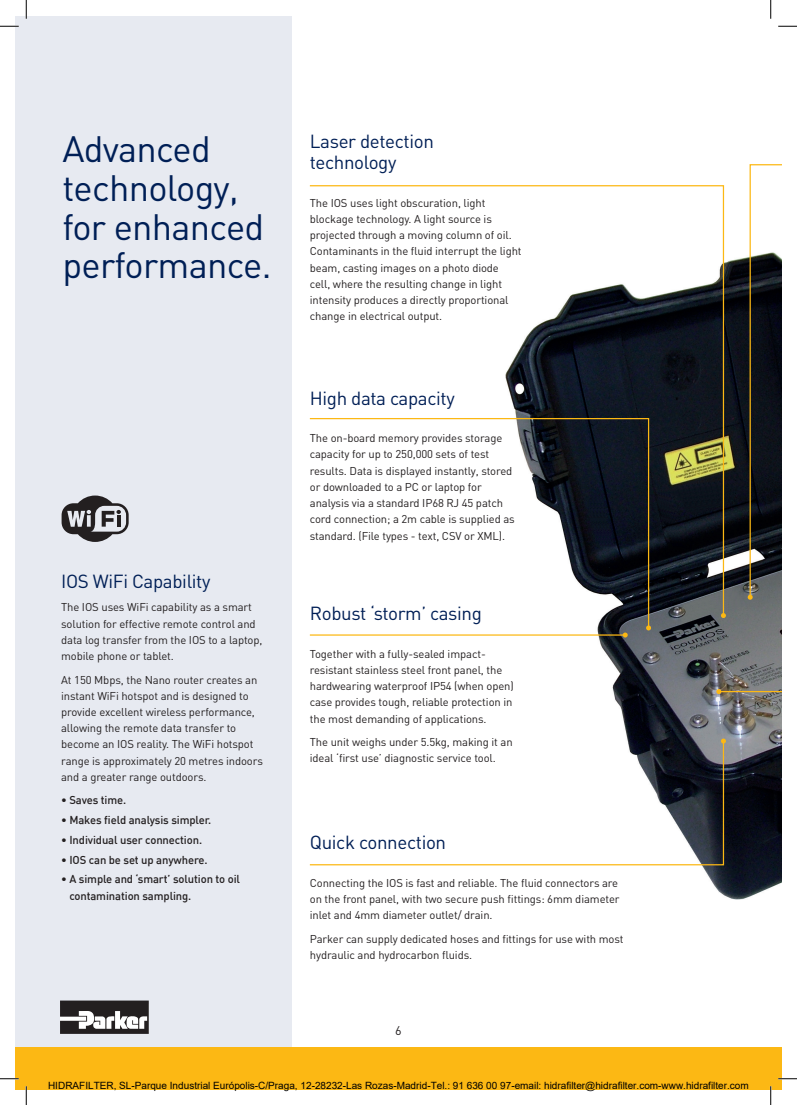
<style>
.page{position:relative;width:797px;height:1105px;background:#fff}
.page>*{position:absolute;margin:0;border:0;box-sizing:border-box;transform-origin:0 0}
.t1{font:36.25px/38.8px "DIN";letter-spacing:-.02em;color:#001f56}
.t2{font:18.75px/21.2px "DIN";letter-spacing:-.02em;color:#001f56}
.t3{font:12.5px "DIN";color:#231f20}
.t4{font:11.25px/16.2px "DIN";letter-spacing:-.01em;color:#231f20}
.t5{font:500 11.25px/16.2px "DIN";letter-spacing:-.01em;color:#231f20}
.t6{font:10px "Arial";color:#000}
</style>
<div class="page">
<div style="left:16px;top:16px;width:276px;height:1045px;background:#e7eaf1"></div>
<img style="left:597px;top:617px;width:184px;height:283px">
<svg style="left:62px;top:495px;width:67px;height:47px"></svg>
<div style="left:16px;top:1047px;width:754px;height:42px;background:#fcb814"></div>
<div style="left:770px;top:1047px;width:11px;height:42px;background:#fcb814"></div>
<svg style="left:309px;top:185px;width:407px;height:432px"></svg>
<svg style="left:716px;top:164px;width:65px;height:530px"></svg>
<svg style="left:309px;top:417px;width:341px;height:212px"></svg>
<svg style="left:646px;top:625px;width:5px;height:5px"></svg>
<hr style="left:310px;top:634px;width:315px;height:2px;background:#fcb814">
<svg style="left:622px;top:632px;width:5px;height:5px"></svg>
<svg style="left:309px;top:740px;width:415px;height:126px"></svg>
<svg style="left:721px;top:738px;width:5px;height:5px"></svg>
<svg style="left:60px;top:1000px;width:89px;height:34px;background:#646162"></svg>
<svg style="left:0;top:25px;width:19px;height:2px"></svg>
<svg style="left:778px;top:25px;width:19px;height:2px"></svg>
<svg style="left:0;top:1078px;width:19px;height:1px"></svg>
<svg style="left:778px;top:1078px;width:19px;height:1px"></svg>
<svg style="left:25px;top:0;width:2px;height:19px"></svg>
<svg style="left:25px;top:1086px;width:2px;height:19px"></svg>
<svg style="left:770px;top:0;width:1px;height:19px"></svg>
<svg style="left:770px;top:1086px;width:1px;height:19px"></svg>
<h1 class="t1" style="left:62px;top:129px;width:210px">Advanced technology, for enhanced performance.</h1>
<h2 class="t2" style="left:61px;top:570px;width:151px">IOS WiFi Capability</h2>
<p class="t4" style="left:61px;top:599px;width:203px">The IOS uses WiFi capability as a smart solution for effective remote control and data log transfer from the IOS to a laptop, mobile phone or tablet.</p>
<p class="t4" style="left:61px;top:671px;width:203px">At 150 Mbps, the Nano router creates an instant WiFi hotspot and is designed to provide excellent wireless performance, allowing the remote data transfer to become an IOS reality. The WiFi hotspot range is approximately 20 metres indoors and a greater range outdoors.</p>
<p class="t5" style="left:61px;top:792px;width:67px">• Saves time.</p>
<p class="t5" style="left:61px;top:811px;width:152px">• Makes field analysis simpler.</p>
<p class="t5" style="left:61px;top:831px;width:142px">• Individual user connection.</p>
<p class="t5" style="left:61px;top:851px;width:148px">• IOS can be set up anywhere.</p>
<p class="t5" style="left:69px;top:871px;width:172px;text-indent:-8px">• A simple and ‘smart’ solution to oil contamination sampling.</p>
<h2 class="t2" style="left:310px;top:130px;width:125px">Laser detection technology</h2>
<p class="t4" style="left:310px;top:194px;width:213px">The IOS uses light obscuration, light blockage technology. A light source is projected through a moving column of oil.<br>Contaminants in the fluid interrupt the light beam, casting images on a photo diode cell, where the resulting change in light intensity produces a directly proportional change in electrical output.</p>
<h2 class="t2" style="left:310px;top:387px;width:146px">High data capacity</h2>
<p class="t4" style="left:310px;top:430px;width:206px">The on-board memory provides storage capacity for up to 250,000 sets of test results. Data is displayed instantly, stored or downloaded to a PC or laptop for analysis via a standard IP68 RJ 45 patch cord connection; a 2m cable is supplied as standard. (File types - text, CSV or XML).</p>
<h2 class="t2" style="left:310px;top:602px;width:173px">Robust ‘storm’ casing</h2>
<p class="t4" style="left:310px;top:645px;width:205px">Together with a fully-sealed impact&shy;resistant stainless steel front panel, the hardwearing waterproof IP54 (when open) case provides tough, reliable protection in the most demanding of applications.</p>
<p class="t4" style="left:310px;top:733px;width:204px">The unit weighs under 5.5kg, making it an ideal ‘first use’ diagnostic service tool.</p>
<h2 class="t2" style="left:310px;top:831px;width:138px">Quick connection</h2>
<p class="t4" style="left:310px;top:874px;width:311px">Connecting the IOS is fast and reliable. The fluid connectors are on the front panel, with two secure push fittings: 6mm diameter inlet and 4mm diameter outlet/ drain.</p>
<p class="t4" style="left:310px;top:930px;width:315px">Parker can supply dedicated hoses and fittings for use with most hydraulic and hydrocarbon fluids.</p>
<p class="t3" style="left:395px;top:1022px;width:8px">6</p>
<p class="t6" style="left:48px;top:1079px;width:702px">HIDRAFILTER, SL-Parque Industrial Európolis-C/Praga, 12-28232-Las Rozas-Madrid-Tel.: 91 636 00 97-email: hidrafilter@hidrafilter.com-www.hidrafilter.com</p>
</div>
